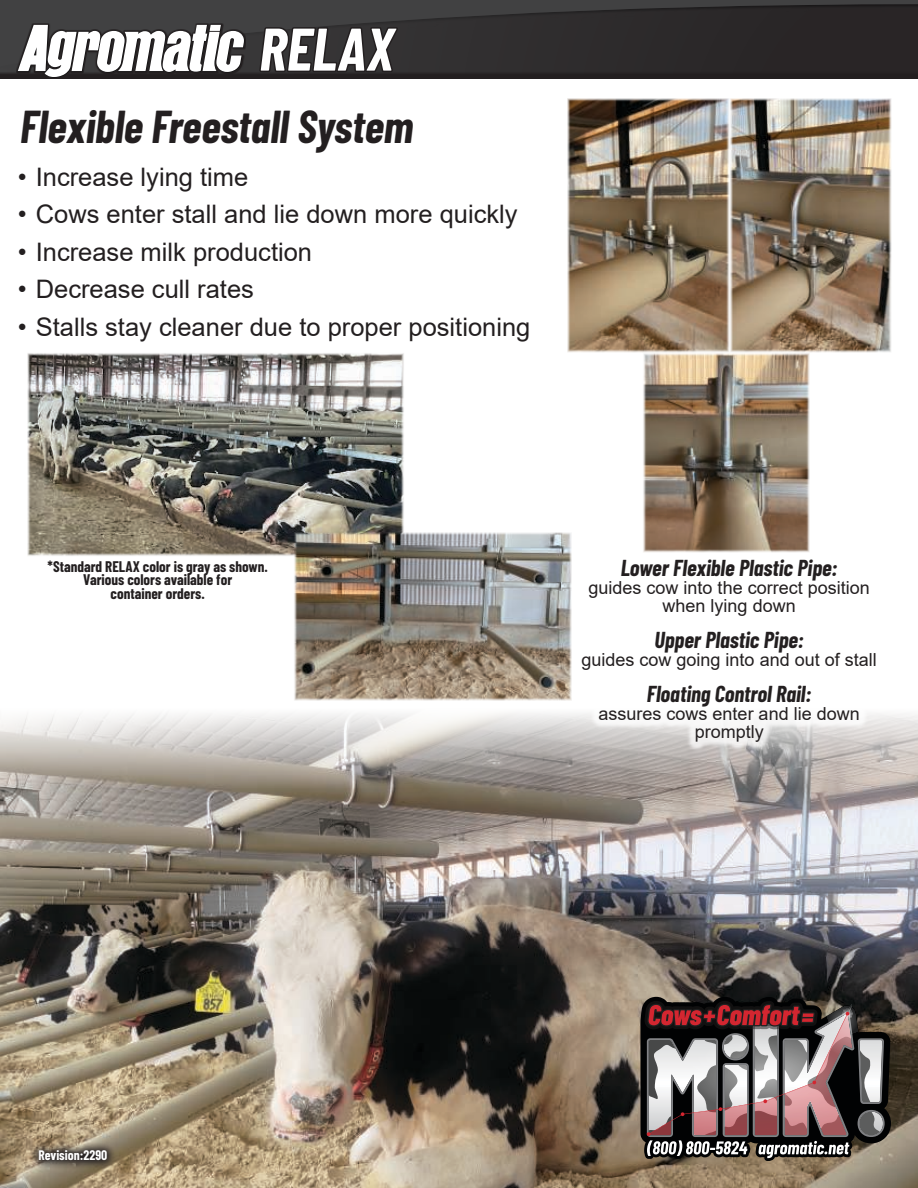
<style>
.page{position:relative;width:918px;height:1188px;background:#fff}
.page>*{position:absolute;margin:0;border:0;box-sizing:border-box;transform-origin:0 0}
.t1{font:italic 700 60px "Barlow Condensed";color:#fff}
.t2{font:italic 700 45px "Barlow Condensed";color:#231f20}
.t3{font:25.5px "Arial";color:#231f20}
.t4{font:italic 700 22.5px "Barlow Condensed";color:#231f20}
.t5{font:18px/18px "Arial";color:#231f20;text-align:center}
.t6{font:700 15px/13.5px "Barlow Condensed";color:#231f20;text-align:center}
.t7{font:700 13.5px "Barlow Condensed";color:#fff}
</style>
<div class="page">
<div style="left:0;top:0;width:918px;height:79px;background:#414142"></div>
<svg style="left:246px;top:4px;width:672px;height:67px;fill:#2d2a2b"></svg>
<div style="left:0;top:71px;width:918px;height:8px;background:#231f20"></div>
<img style="left:27px;top:353px;width:377px;height:203px">
<svg style="left:261px;top:24px;width:138px;height:49px"></svg>
<svg style="left:16px;top:23px;width:230px;height:55px"></svg>
<svg style="left:18px;top:25px;width:226px;height:52px"></svg>
<img style="left:567px;top:98px;width:324px;height:255px">
<img style="left:643px;top:353px;width:167px;height:196px">
<img style="left:0;top:788px;width:918px;height:400px">
<img style="left:294px;top:532px;width:278px;height:169px">
<svg style="left:640px;top:997px;width:251px;height:164px;background:#736262"></svg>
<svg style="left:0;top:713px;width:918px;height:75px;background:#beb9b4"></svg>
<div style="left:572px;top:549px;width:313px;height:202px;background:#fff"></div>
<svg style="left:29px;top:1141px;width:88px;height:29px;background:#706556"></svg>
<h1 class="t1" style="left:259px;top:27px;width:136px">RELAX</h1>
<h2 class="t2" style="left:20px;top:110px;width:395px">Flexible Freestall System</h2>
<p class="t3" style="left:18px;top:159px;width:232px">• Increase lying time</p>
<p class="t3" style="left:18px;top:197px;width:501px">• Cows enter stall and lie down more quickly</p>
<p class="t3" style="left:18px;top:234px;width:296px">• Increase milk production</p>
<p class="t3" style="left:18px;top:272px;width:238px">• Decrease cull rates</p>
<p class="t3" style="left:18px;top:309px;width:514px">• Stalls stay cleaner due to proper positioning</p>
<p class="t6" style="left:48px;top:561px;width:222px">*Standard RELAX color is gray as shown.<br>Various colors available for<br>container orders.</p>
<p class="t4" style="left:621px;top:559px;width:218px">Lower Flexible Plastic Pipe:</p>
<p class="t5" style="left:589px;top:578px;width:283px">guides cow into the correct position when lying down</p>
<p class="t4" style="left:654px;top:631px;width:151px">Upper Plastic Pipe:</p>
<p class="t5" style="left:582px;top:650px;width:297px">guides cow going into and out of stall</p>
<p class="t4" style="left:647px;top:685px;width:166px">Floating Control Rail:</p>
<p class="t5" style="left:599px;top:704px;width:263px">assures cows enter and lie down promptly</p>
<p class="t7" style="left:38px;top:1150px;width:70px">Revision:2290</p>
</div>
